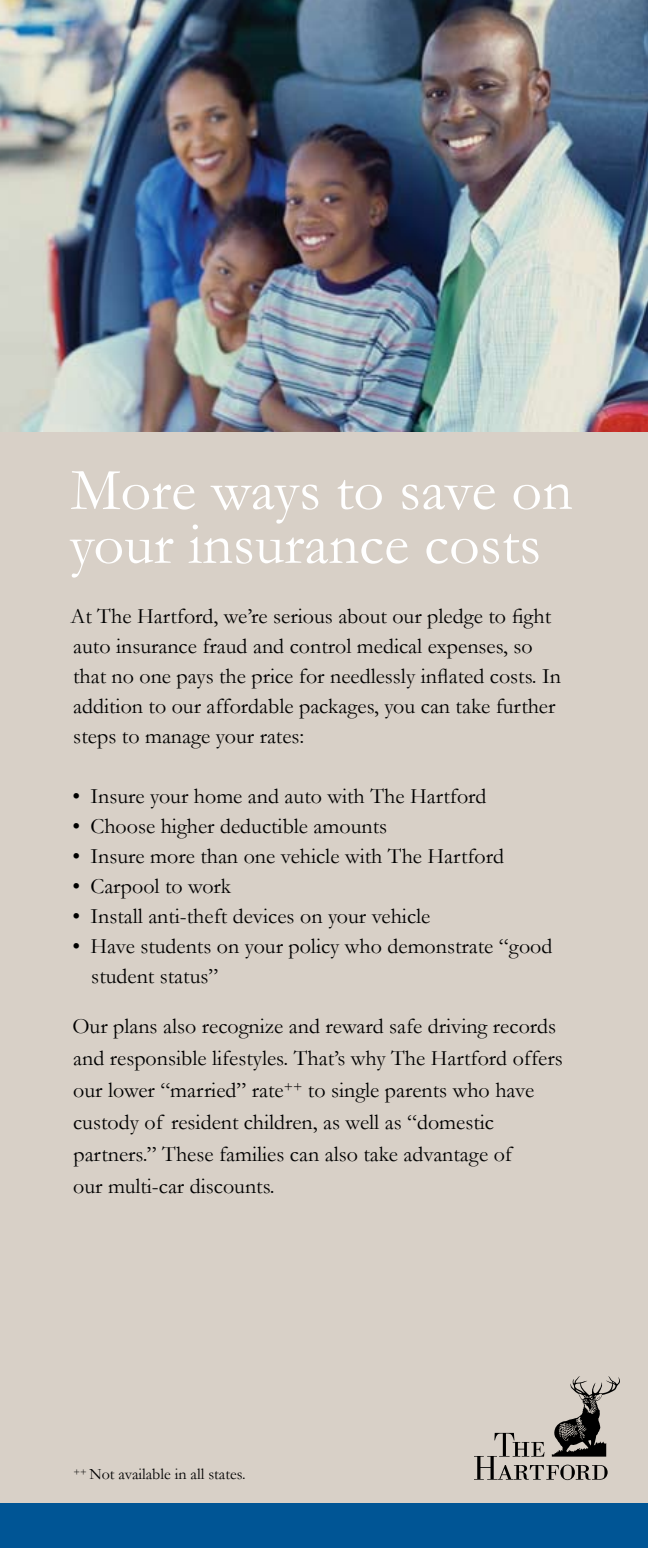
<style>
.page{position:relative;width:648px;height:1548px;background:#d8d0c7}
.page>*{position:absolute;margin:0;border:0;box-sizing:border-box;transform-origin:0 0}
.t1{font:60px/54px "Garamond";color:#fff}
.t2{font:22px/30px "Garamond";color:#000}
.t3{font:16px "Garamond";color:#000}
</style>
<div class="page">
<div style="left:0;top:1503px;width:648px;height:45px;background:#005595"></div>
<svg style="left:474px;top:1376px;width:146px;height:104px"></svg>
<img style="left:0;top:0;width:648px;height:432px">
<h1 class="t1" style="left:69px;top:462px;width:505px">More ways to save on your insurance costs</h1>
<p class="t2" style="left:70px;top:601px;width:492px">At The Hartford, we’re serious about our pledge to fight auto insurance fraud and control medical expenses, so that no one pays the price for needlessly inflated costs. In addition to our affordable packages, you can take further steps to manage your rates:</p>
<p class="t2" style="left:73px;top:781px;width:415px">• Insure your home and auto with The Hartford</p>
<p class="t2" style="left:73px;top:811px;width:316px">• Choose higher deductible amounts</p>
<p class="t2" style="left:73px;top:841px;width:433px">• Insure more than one vehicle with The Hartford</p>
<p class="t2" style="left:73px;top:871px;width:160px">• Carpool to work</p>
<p class="t2" style="left:73px;top:901px;width:359px">• Install anti-theft devices on your vehicle</p>
<p class="t2" style="left:91px;top:931px;width:463px;text-indent:-19px">• Have students on your policy who demonstrate “good student status”</p>
<p class="t2" style="left:72px;top:1010px;width:492px;line-height:32px">Our plans also recognize and reward safe driving records and responsible lifestyles. That’s why The Hartford offers our lower “married” rate<sup>++</sup> to single parents who have custody of resident children, as well as “domestic partners.” These families can also take advantage of<br>our multi-car discounts.</p>
<p class="t3" style="left:74px;top:1465px;width:174px"><sup>++</sup> Not available in all states.</p>
</div>
